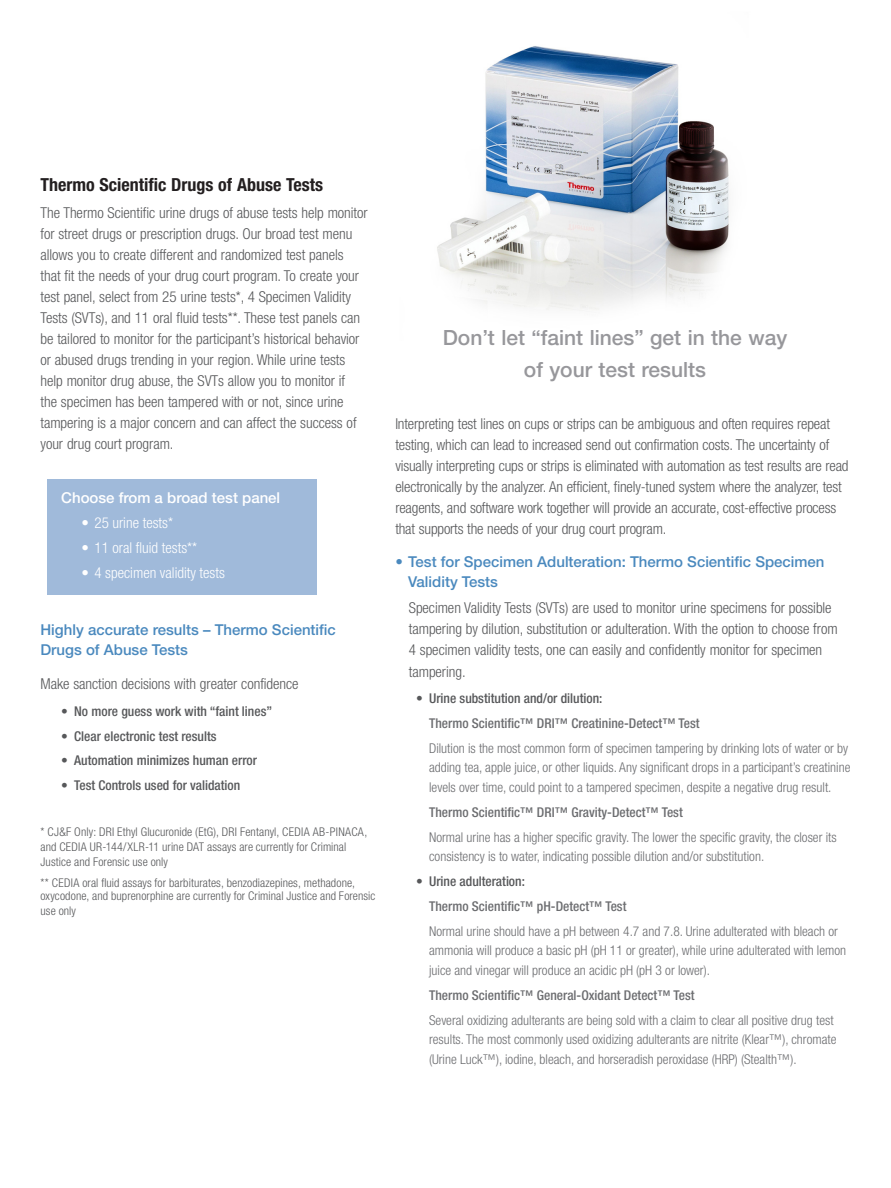
<style>
.page{position:relative;width:891px;height:1188px;background:#fff}
.page>*{position:absolute;margin:0;border:0;box-sizing:border-box;transform-origin:0 0}
.Large_Callout{font:500 21px/31.2px "Helvetica Neue LT Std";color:#97979b;text-align:center}
.Level_4_head{font:700 condensed 18px "Helvetica Neue LT Std";color:#231f20}
.Paragraph_Style_2{font:300 condensed 15px/21px "Helvetica Neue LT Std";letter-spacing:-.005em;color:#57585a}
.Blue_Bullet{font:500 15px/19.5px "Helvetica Neue LT Std";color:#4a89be}
.Blue_Bullet-2{font:300 condensed 15px "Helvetica Neue LT Std";color:#fff}
.Blue_Bullet-3{font:500 15px "Helvetica Neue LT Std";color:#fff}
.Sub_Body_Copy{font:300 condensed 13.5px/19.5px "Helvetica Neue LT Std";color:#6c6d70}
.Bullet__2{font:500 condensed 13.5px "Helvetica Neue LT Std";color:#57585a}
.Sub_Bullet_no_bullet{font:500 condensed 13.5px "Helvetica Neue LT Std";color:#6c6d70}
.Footnote{font:300 condensed 12px/15px "Helvetica Neue LT Std";letter-spacing:.01em;color:#57585a}
</style>
<div class="page">
<div style="left:47px;top:479px;width:270px;height:42px;background:#a0bada"></div>
<div style="left:47px;top:504px;width:270px;height:42px;background:#a0bada"></div>
<div style="left:47px;top:528px;width:270px;height:42px;background:#a0bada"></div>
<div style="left:47px;top:553px;width:270px;height:42px;background:#a0bada"></div>
<img style="left:437px;top:46px;width:292px;height:265px">
<p class="Level_4_head" style="left:40px;top:174px;width:284px">Thermo Scientific Drugs of Abuse Tests</p>
<p class="Paragraph_Style_2" style="left:40px;top:202px;width:329px">The Thermo Scientific urine drugs of abuse tests help monitor for street drugs or prescription drugs. Our broad test menu allows you to create different and randomized test panels<br>that fit the needs of your drug court program. To create your test panel, select from 25 urine tests*, 4 Specimen Validity Tests (SVTs), and 11 oral fluid tests**. These test panels can be tailored to monitor for the participant’s historical behavior or abused drugs trending in your region. While urine tests help monitor drug abuse, the SVTs allow you to monitor if<br>the specimen has been tampered with or not, since urine tampering is a major concern and can affect the success of your drug court program.</p>
<p class="Blue_Bullet-3" style="left:61px;top:489px;width:220px">Choose from a broad test panel</p>
<p class="Blue_Bullet-2" style="left:82px;top:514px;width:93px">• 25 urine tests*</p>
<p class="Blue_Bullet-2" style="left:82px;top:539px;width:117px">• 11 oral fluid tests**</p>
<p class="Blue_Bullet-2" style="left:82px;top:564px;width:145px">• 4 specimen validity tests</p>
<p class="Blue_Bullet" style="left:40px;top:620px;width:297px">Highly accurate results – Thermo Scientific<br>Drugs of Abuse Tests</p>
<p class="Paragraph_Style_2" style="left:40px;top:673px;width:260px">Make sanction decisions with greater confidence</p>
<p class="Bullet__2" style="left:61px;top:703px;width:212px">• No more guess work with “faint lines”</p>
<p class="Bullet__2" style="left:61px;top:728px;width:157px">• Clear electronic test results</p>
<p class="Bullet__2" style="left:61px;top:753px;width:197px">• Automation minimizes human error</p>
<p class="Bullet__2" style="left:61px;top:778px;width:180px">• Test Controls used for validation</p>
<p class="Footnote" style="left:40px;top:824px;width:328px">* CJ&amp;F Only: DRI Ethyl Glucuronide (EtG), DRI Fentanyl, CEDIA AB-PINACA, and CEDIA UR-144/XLR-11 urine DAT assays are currently for Criminal<br>Justice and Forensic use only</p>
<p class="Footnote" style="left:40px;top:876px;width:337px;line-height:13.5px">** CEDIA oral fluid assays for barbiturates, benzodiazepines, methadone, oxycodone, and buprenorphine are currently for Criminal Justice and Forensic</p>
<p class="Footnote" style="left:40px;top:903px;width:37px">use only</p>
<p class="Large_Callout" style="left:443px;top:322px;width:346px">Don’t let “faint lines” get in the way of your test results</p>
<p class="Paragraph_Style_2" style="left:395px;top:414px;width:455px">Interpreting test lines on cups or strips can be ambiguous and often requires repeat testing, which can lead to increased send out confirmation costs. The uncertainty of visually interpreting cups or strips is eliminated with automation as test results are read electronically by the analyzer. An efficient, finely-tuned system where the analyzer, test reagents, and software work together will provide an accurate, cost-effective process that supports the needs of your drug court program.</p>
<p class="Blue_Bullet" style="left:408px;top:552px;width:418px;text-indent:-13px">• Test for Specimen Adulteration: Thermo Scientific Specimen<br>Validity Tests</p>
<p class="Paragraph_Style_2" style="left:409px;top:597px;width:430px">Specimen Validity Tests (SVTs) are used to monitor urine specimens for possible tampering by dilution, substitution or adulteration. With the option to choose from 4 specimen validity tests, one can easily and confidently monitor for specimen tampering.</p>
<p class="Bullet__2" style="left:416px;top:690px;width:188px">• Urine substitution and/or dilution:</p>
<p class="Sub_Bullet_no_bullet" style="left:429px;top:715px;width:272px">Thermo Scientific™ DRI™ Creatinine-Detect™ Test</p>
<p class="Sub_Body_Copy" style="left:429px;top:738px;width:423px">Dilution is the most common form of specimen tampering by drinking lots of water or by adding tea, apple juice, or other liquids. Any significant drops in a participant’s creatinine levels over time, could point to a tampered specimen, despite a negative drug result.</p>
<p class="Sub_Bullet_no_bullet" style="left:429px;top:804px;width:255px">Thermo Scientific™ DRI™ Gravity-Detect™ Test</p>
<p class="Sub_Body_Copy" style="left:429px;top:827px;width:409px">Normal urine has a higher specific gravity. The lower the specific gravity, the closer its consistency is to water, indicating possible dilution and/or substitution.</p>
<p class="Bullet__2" style="left:416px;top:873px;width:110px">• Urine adulteration:</p>
<p class="Sub_Bullet_no_bullet" style="left:429px;top:898px;width:199px">Thermo Scientific™ pH-Detect™ Test</p>
<p class="Sub_Body_Copy" style="left:429px;top:921px;width:419px">Normal urine should have a pH between 4.7 and 7.8. Urine adulterated with bleach or ammonia will produce a basic pH (pH 11 or greater), while urine adulterated with lemon juice and vinegar will produce an acidic pH (pH 3 or lower).</p>
<p class="Sub_Bullet_no_bullet" style="left:429px;top:987px;width:267px">Thermo Scientific™ General-Oxidant Detect™ Test</p>
<p class="Sub_Body_Copy" style="left:429px;top:1010px;width:409px">Several oxidizing adulterants are being sold with a claim to clear all positive drug test results. The most commonly used oxidizing adulterants are nitrite (Klear™), chromate (Urine Luck™), iodine, bleach, and horseradish peroxidase (HRP) (Stealth™).</p>
</div>
